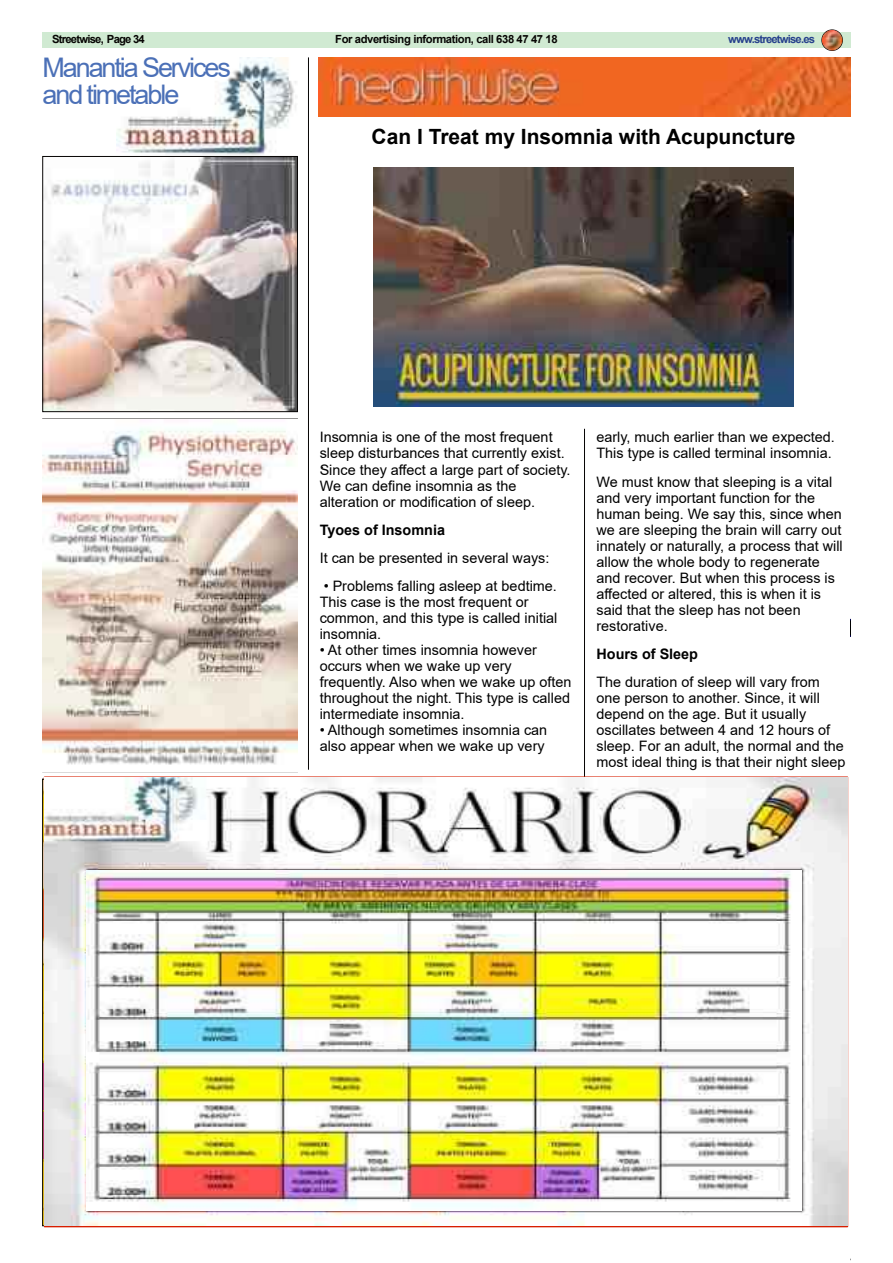
<style>
.page{position:relative;width:893px;height:1263px;background:#fff}
.page>*{position:absolute;margin:0;border:0;box-sizing:border-box;transform-origin:0 0}
.t1{font:27px/27px "Arial";letter-spacing:-.08em;color:#4b70b7}
.t2{font:700 21px "Arial";color:#000}
.t3{font:14.4px/16px "Arial";color:#000}
.t4{font:700 14.4px "Arial";color:#000}
.t5{font:13.5px "Arial";color:#000}
.t6{font:700 11.25px "Arial";letter-spacing:-.035em;color:#070504}
.t7{font:700 11.25px "Arial";letter-spacing:-.07em;color:#070504}
.t8{font:700 11.25px "Arial";letter-spacing:-.07em;color:#27418d}
</style>
<div class="page">
<img style="left:117px;top:58px;width:180px;height:98px">
<img style="left:45px;top:158px;width:251px;height:252px">
<hr style="left:308px;top:57px;width:1px;height:713px;background:#070504">
<hr style="left:584px;top:429px;width:1px;height:797px;background:#070504">
<div style="left:43px;top:33px;width:807px;height:15px;background:#d0ead2"></div>
<div style="left:821px;top:30px;width:22px;height:21px;border:1px solid #070504;border-radius:50%"></div>
<div style="left:43px;top:156px;width:255px;height:256px;border:1px solid #070504"></div>
<img style="left:319px;top:57px;width:531px;height:60px">
<img style="left:43px;top:428px;width:254px;height:337px">
<img style="left:822px;top:30px;width:20px;height:20px;border-radius:50%">
<img style="left:373px;top:167px;width:421px;height:239px">
<img style="left:45px;top:777px;width:802px;height:449px">
<img style="left:87px;top:871px;width:714px;height:339px">
<p class="t7" style="left:52px;top:31px;width:94px">Streetwise, Page 34</p>
<p class="t6" style="left:335px;top:31px;width:224px">For advertising information, call 638 47 47 18</p>
<p class="t8" style="left:728px;top:31px;width:88px">www.streetwise.es</p>
<h1 class="t1" style="left:43px;top:54px;width:190px">Manantia Services and timetable</h1>
<h2 class="t2" style="left:372px;top:122px;width:425px">Can I Treat my Insomnia with Acupuncture</h2>
<p class="t3" style="left:320px;top:429px;width:252px">Insomnia is one of the most frequent sleep disturbances that currently exist.<br>Since they affect a large part of society.<br>We can define insomnia as the alteration or modification of sleep.</p>
<p class="t4" style="left:320px;top:519px;width:127px">Tyoes of Insomnia</p>
<p class="t3" style="left:320px;top:549px;width:231px">It can be presented in several ways:</p>
<p class="t3" style="left:320px;top:578px;width:239px">• Problems falling asleep at bedtime.<br>This case is the most frequent or common, and this type is called initial insomnia.</p>
<p class="t3" style="left:320px;top:642px;width:253px">• At other times insomnia however occurs when we wake up very frequently. Also when we wake up often throughout the night. This type is called intermediate insomnia.</p>
<p class="t3" style="left:320px;top:722px;width:229px">• Although sometimes insomnia can also appear when we wake up very</p>
<p class="t5" style="left:320px;top:454px;width:5px">.</p>
<p class="t3" style="left:596px;top:429px;width:240px">early, much earlier than we expected.<br>This type is called terminal insomnia.</p>
<p class="t3" style="left:596px;top:473px;width:248px">We must know that sleeping is a vital and very important function for the human being. We say this, since when we are sleeping the brain will carry out innately or naturally, a process that will allow the whole body to regenerate and recover. But when this process is affected or altered, this is when it is said that the sleep has not been restorative.</p>
<p class="t4" style="left:596px;top:644px;width:103px">Hours of Sleep</p>
<p class="t3" style="left:596px;top:674px;width:250px">The duration of sleep will vary from one person to another. Since, it will depend on the age. But it usually oscillates between 4 and 12 hours of sleep. For an adult, the normal and the most ideal thing is that their night sleep</p>
</div>
